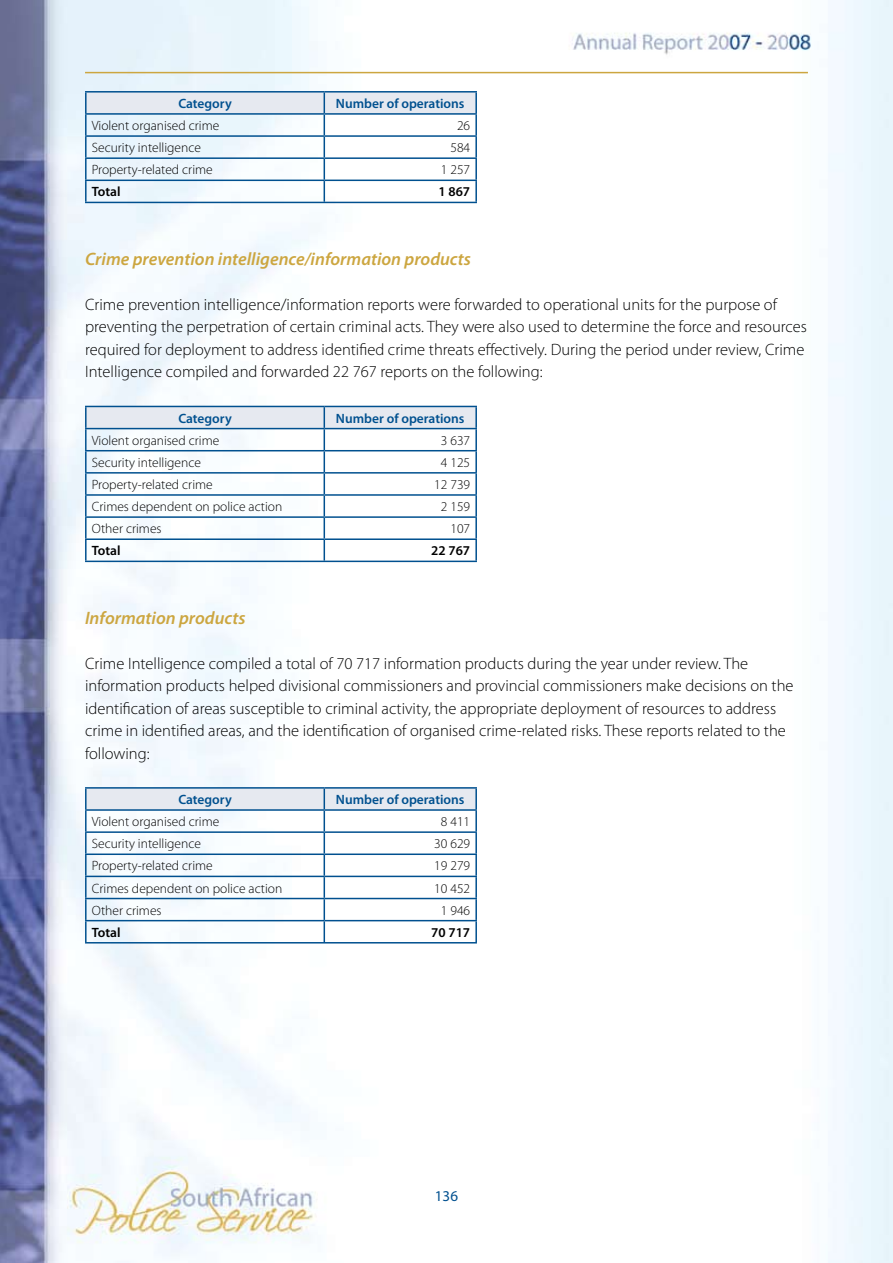
<style>
.page{position:relative;width:893px;height:1263px;background:#fff}
.page>*{position:absolute;margin:0;border:0;box-sizing:border-box;transform-origin:0 0}
.t1{font:italic 600 18px "Myriad Pro";color:#cca640}
.t2{font:300 16.5px/22.5px "Myriad Pro";color:#000}
.t3{font:15px "Myriad";color:#00508f}
.t4{font:300 13.5px "Myriad Pro";color:#000}
.t5{font:600 13.5px "Myriad Pro";color:#00508f}
.t6{font:600 13.5px "Myriad Pro";color:#000}
</style>
<div class="page">
<img style="left:0;top:0;width:893px;height:1263px">
<hr style="left:85px;top:91px;width:239px;height:2px;background:#00508f">
<hr style="left:85px;top:93px;width:2px;height:20px;background:#00508f">
<hr style="left:324px;top:91px;width:153px;height:2px;background:#00508f">
<hr style="left:475px;top:93px;width:2px;height:20px;background:#00508f">
<hr style="left:85px;top:113px;width:239px;height:2px;background:#00508f">
<hr style="left:85px;top:115px;width:2px;height:20px;background:#00508f">
<hr style="left:324px;top:113px;width:153px;height:2px;background:#00508f">
<hr style="left:475px;top:115px;width:2px;height:20px;background:#00508f">
<hr style="left:85px;top:135px;width:239px;height:2px;background:#00508f">
<hr style="left:85px;top:137px;width:2px;height:20px;background:#00508f">
<hr style="left:324px;top:135px;width:153px;height:2px;background:#00508f">
<hr style="left:475px;top:137px;width:2px;height:20px;background:#00508f">
<hr style="left:85px;top:157px;width:239px;height:2px;background:#00508f">
<hr style="left:85px;top:159px;width:2px;height:21px;background:#00508f">
<hr style="left:324px;top:157px;width:153px;height:2px;background:#00508f">
<hr style="left:475px;top:159px;width:2px;height:21px;background:#00508f">
<hr style="left:85px;top:180px;width:239px;height:1px;background:#00508f">
<hr style="left:85px;top:181px;width:2px;height:21px;background:#00508f">
<hr style="left:324px;top:180px;width:153px;height:1px;background:#00508f">
<svg style="left:86px;top:92px;width:390px;height:110px"></svg>
<hr style="left:475px;top:181px;width:2px;height:21px;background:#00508f">
<hr style="left:85px;top:202px;width:392px;height:1px;background:#00508f">
<hr style="left:85px;top:406px;width:239px;height:1px;background:#00508f">
<hr style="left:85px;top:407px;width:2px;height:21px;background:#00508f">
<hr style="left:324px;top:406px;width:153px;height:1px;background:#00508f">
<hr style="left:475px;top:407px;width:2px;height:21px;background:#00508f">
<hr style="left:85px;top:428px;width:239px;height:1px;background:#00508f">
<hr style="left:85px;top:429px;width:2px;height:21px;background:#00508f">
<hr style="left:324px;top:428px;width:153px;height:1px;background:#00508f">
<hr style="left:475px;top:429px;width:2px;height:21px;background:#00508f">
<hr style="left:85px;top:450px;width:239px;height:1px;background:#00508f">
<hr style="left:85px;top:451px;width:2px;height:21px;background:#00508f">
<hr style="left:324px;top:450px;width:153px;height:1px;background:#00508f">
<hr style="left:475px;top:451px;width:2px;height:21px;background:#00508f">
<hr style="left:85px;top:472px;width:239px;height:2px;background:#00508f">
<hr style="left:85px;top:474px;width:2px;height:20px;background:#00508f">
<hr style="left:324px;top:472px;width:153px;height:2px;background:#00508f">
<hr style="left:475px;top:474px;width:2px;height:20px;background:#00508f">
<hr style="left:85px;top:494px;width:239px;height:2px;background:#00508f">
<hr style="left:85px;top:496px;width:2px;height:20px;background:#00508f">
<hr style="left:324px;top:494px;width:153px;height:2px;background:#00508f">
<hr style="left:475px;top:496px;width:2px;height:20px;background:#00508f">
<hr style="left:85px;top:516px;width:239px;height:2px;background:#00508f">
<hr style="left:85px;top:518px;width:2px;height:20px;background:#00508f">
<hr style="left:324px;top:516px;width:153px;height:2px;background:#00508f">
<hr style="left:475px;top:518px;width:2px;height:20px;background:#00508f">
<hr style="left:85px;top:538px;width:239px;height:2px;background:#00508f">
<hr style="left:85px;top:540px;width:2px;height:21px;background:#00508f">
<hr style="left:324px;top:538px;width:153px;height:2px;background:#00508f">
<svg style="left:86px;top:406px;width:390px;height:155px"></svg>
<hr style="left:475px;top:540px;width:2px;height:21px;background:#00508f">
<hr style="left:85px;top:561px;width:392px;height:1px;background:#00508f">
<hr style="left:85px;top:787px;width:239px;height:2px;background:#00508f">
<hr style="left:85px;top:789px;width:2px;height:20px;background:#00508f">
<hr style="left:324px;top:787px;width:153px;height:2px;background:#00508f">
<hr style="left:475px;top:789px;width:2px;height:20px;background:#00508f">
<hr style="left:85px;top:809px;width:239px;height:2px;background:#00508f">
<hr style="left:85px;top:811px;width:2px;height:20px;background:#00508f">
<hr style="left:324px;top:809px;width:153px;height:2px;background:#00508f">
<hr style="left:475px;top:811px;width:2px;height:20px;background:#00508f">
<hr style="left:85px;top:831px;width:239px;height:2px;background:#00508f">
<hr style="left:85px;top:833px;width:2px;height:20px;background:#00508f">
<hr style="left:324px;top:831px;width:153px;height:2px;background:#00508f">
<hr style="left:475px;top:833px;width:2px;height:20px;background:#00508f">
<hr style="left:85px;top:853px;width:239px;height:2px;background:#00508f">
<hr style="left:85px;top:855px;width:2px;height:21px;background:#00508f">
<hr style="left:324px;top:853px;width:153px;height:2px;background:#00508f">
<hr style="left:475px;top:855px;width:2px;height:21px;background:#00508f">
<hr style="left:85px;top:876px;width:239px;height:1px;background:#00508f">
<hr style="left:85px;top:877px;width:2px;height:21px;background:#00508f">
<hr style="left:324px;top:876px;width:153px;height:1px;background:#00508f">
<hr style="left:475px;top:877px;width:2px;height:21px;background:#00508f">
<hr style="left:85px;top:898px;width:239px;height:1px;background:#00508f">
<hr style="left:85px;top:899px;width:2px;height:21px;background:#00508f">
<hr style="left:324px;top:898px;width:153px;height:1px;background:#00508f">
<hr style="left:475px;top:899px;width:2px;height:21px;background:#00508f">
<hr style="left:85px;top:920px;width:239px;height:1px;background:#00508f">
<hr style="left:85px;top:921px;width:2px;height:21px;background:#00508f">
<hr style="left:324px;top:920px;width:153px;height:1px;background:#00508f">
<svg style="left:86px;top:788px;width:390px;height:154px"></svg>
<hr style="left:475px;top:921px;width:2px;height:21px;background:#00508f">
<hr style="left:85px;top:942px;width:392px;height:1px;background:#00508f">
<hr style="left:85px;top:72px;width:723px;height:1px;background:#cca640">
<p class="t5" style="left:178px;top:95px;width:55px">Category</p>
<p class="t5" style="left:336px;top:95px;width:130px">Number of operations</p>
<p class="t4" style="left:92px;top:117px;width:129px">Violent organised crime</p>
<p class="t4" style="left:457px;top:117px;width:15px">26</p>
<p class="t4" style="left:92px;top:140px;width:111px">Security intelligence</p>
<p class="t4" style="left:450px;top:140px;width:21px">584</p>
<p class="t4" style="left:92px;top:162px;width:122px">Property-related crime</p>
<p class="t4" style="left:441px;top:162px;width:31px">1 257</p>
<p class="t6" style="left:92px;top:183px;width:30px">Total</p>
<p class="t6" style="left:438px;top:183px;width:33px">1 867</p>
<p class="t1" style="left:85px;top:247px;width:387px">Crime prevention intelligence/information products</p>
<p class="t2" style="left:85px;top:293px;width:723px">Crime prevention intelligence/information reports were forwarded to operational units for the purpose of preventing the perpetration of certain criminal acts. They were also used to determine the force and resources required for deployment to address identified crime threats effectively. During the period under review, Crime Intelligence compiled and forwarded 22 767 reports on the following:</p>
<p class="t5" style="left:178px;top:409px;width:55px">Category</p>
<p class="t5" style="left:336px;top:409px;width:130px">Number of operations</p>
<p class="t4" style="left:92px;top:432px;width:129px">Violent organised crime</p>
<p class="t4" style="left:441px;top:432px;width:31px">3 637</p>
<p class="t4" style="left:92px;top:454px;width:111px">Security intelligence</p>
<p class="t4" style="left:441px;top:454px;width:31px">4 125</p>
<p class="t4" style="left:92px;top:476px;width:122px">Property-related crime</p>
<p class="t4" style="left:434px;top:476px;width:37px">12 739</p>
<p class="t4" style="left:92px;top:498px;width:192px">Crimes dependent on police action</p>
<p class="t4" style="left:441px;top:498px;width:31px">2 159</p>
<p class="t4" style="left:92px;top:521px;width:71px">Other crimes</p>
<p class="t4" style="left:450px;top:521px;width:21px">107</p>
<p class="t6" style="left:92px;top:542px;width:30px">Total</p>
<p class="t6" style="left:431px;top:542px;width:40px">22 767</p>
<p class="t1" style="left:85px;top:606px;width:162px">Information products</p>
<p class="t2" style="left:85px;top:652px;width:710px">Crime Intelligence compiled a total of 70 717 information products during the year under review. The information products helped divisional commissioners and provincial commissioners make decisions on the identification of areas susceptible to criminal activity, the appropriate deployment of resources to address crime in identified areas, and the identification of organised crime-related risks. These reports related to the following:</p>
<p class="t5" style="left:178px;top:791px;width:55px">Category</p>
<p class="t5" style="left:336px;top:791px;width:130px">Number of operations</p>
<p class="t4" style="left:92px;top:813px;width:129px">Violent organised crime</p>
<p class="t4" style="left:441px;top:813px;width:31px">8 411</p>
<p class="t4" style="left:92px;top:836px;width:111px">Security intelligence</p>
<p class="t4" style="left:434px;top:836px;width:37px">30 629</p>
<p class="t4" style="left:92px;top:858px;width:122px">Property-related crime</p>
<p class="t4" style="left:434px;top:858px;width:37px">19 279</p>
<p class="t4" style="left:92px;top:880px;width:192px">Crimes dependent on police action</p>
<p class="t4" style="left:434px;top:880px;width:37px">10 452</p>
<p class="t4" style="left:92px;top:902px;width:71px">Other crimes</p>
<p class="t4" style="left:441px;top:902px;width:31px">1 946</p>
<p class="t6" style="left:92px;top:924px;width:30px">Total</p>
<p class="t6" style="left:431px;top:924px;width:40px">70 717</p>
<p class="t3" style="left:435px;top:1188px;width:25px">136</p>
</div>
